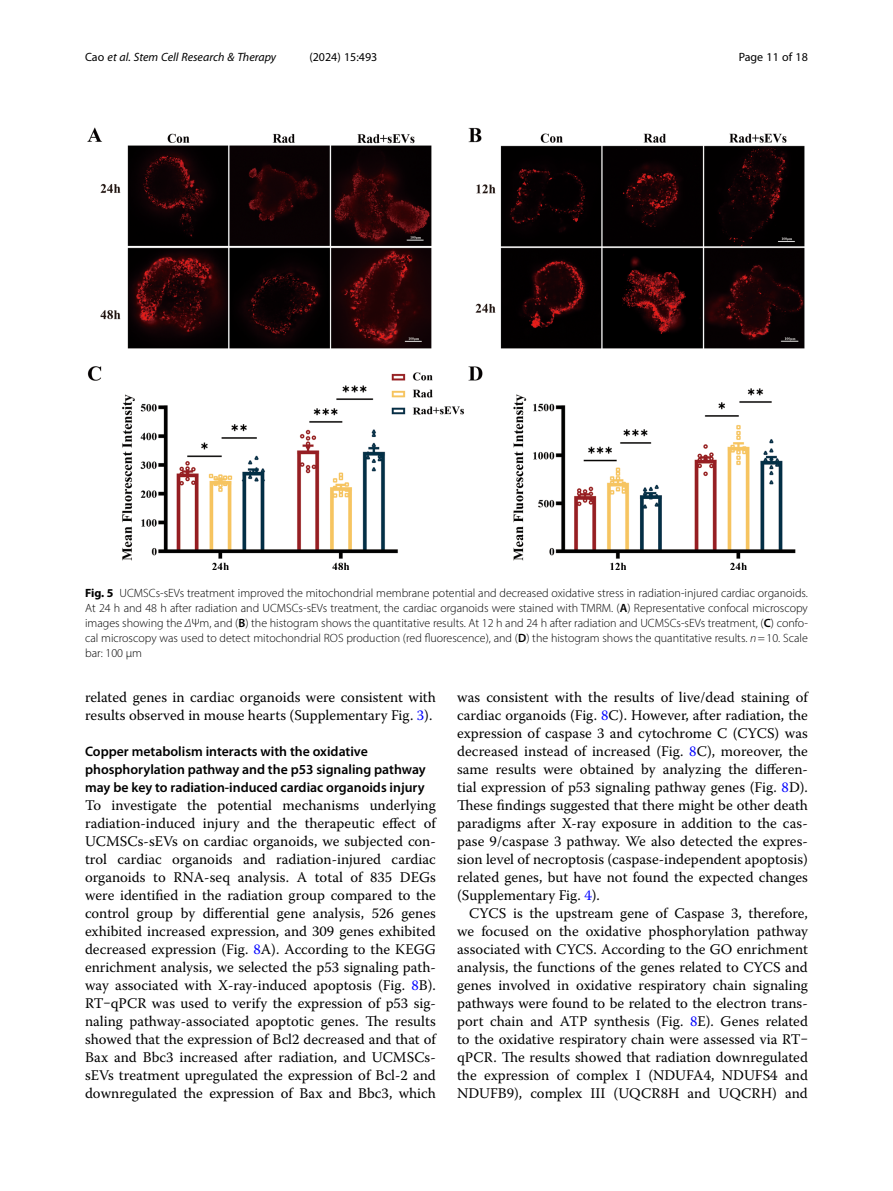
<style>
.page{position:relative;width:893px;height:1191px;background:#fff}
.page>*{position:absolute;margin:0;border:0;box-sizing:border-box;transform-origin:0 0}
.Body_Text{font:14.7px/18px "Warnock Pro";color:#000;text-align:justify}
.Body_Text_Indent{font:14.7px/18px "Warnock Pro";color:#000}
.Head_2{font:600 13.8px/18px "Myriad Pro";color:#000}
.Figure_Caption{font:300 12px/15px "Myriad Pro";color:#000;text-align:justify}
.t1{font:italic 12px "Myriad Pro";color:#000}
.t2{font:12px "Myriad Pro";color:#000}
.s1{font-style:normal}
.s2{font-weight:700}
.s3{font-weight:600}
.s4{font-style:italic}
.s5{color:#00f}
</style>
<div class="page">
<img style="left:87px;top:127px;width:718px;height:442px">
<p class="t1" style="left:85px;top:50px;width:193px"><span class="s1">Cao</span> et al. Stem Cell Research &amp; Therapy</p>
<p class="t2" style="left:309px;top:50px;width:70px">(2024) 15:493</p>
<p class="t2" style="left:739px;top:50px;width:71px">Page 11 of 18</p>
<p class="Figure_Caption" style="left:85px;top:585px;width:724px"><span class="s2">Fig. 5</span> UCMSCs-sEVs treatment improved the mitochondrial membrane potential and decreased oxidative stress in radiation-injured cardiac organoids.<br>At 24 h and 48 h after radiation and UCMSCs-sEVs treatment, the cardiac organoids were stained with TMRM. (<span class="s3">A</span>) Representative confocal microscopy images showing the <span class="s4">Δ</span>Ψm, and (<span class="s3">B</span>) the histogram shows the quantitative results. At 12 h and 24 h after radiation and UCMSCs-sEVs treatment, (<span class="s3">C</span>) confo&shy;cal microscopy was used to detect mitochondrial ROS production (red fluorescence), and (<span class="s3">D</span>) the histogram shows the quantitative results. <span class="s4">n</span>=10. Scale bar: 100 μm</p>
<p class="Body_Text_Indent" style="left:85px;top:688px;width:352px">related genes in cardiac organoids were consistent with results observed in mouse hearts (Supplementary Fig. <span class="s5">3</span>).</p>
<p class="Head_2" style="left:85px;top:742px;width:342px">Copper metabolism interacts with the oxidative phosphorylation pathway and the p53 signaling pathway may be key to radiation-induced cardiac organoids injury</p>
<p class="Body_Text" style="left:85px;top:796px;width:352px">To investigate the potential mechanisms underlying radiation-induced injury and the therapeutic effect of UCMSCs-sEVs on cardiac organoids, we subjected con&shy;trol cardiac organoids and radiation-injured cardiac organoids to RNA-seq analysis. A total of 835 DEGs were identified in the radiation group compared to the control group by differential gene analysis, 526 genes exhibited increased expression, and 309 genes exhibited decreased expression (Fig. <span class="s5">8</span>A). According to the KEGG enrichment analysis, we selected the p53 signaling path&shy;way associated with X-ray-induced apoptosis (Fig. <span class="s5">8</span>B).<br>RT‒qPCR was used to verify the expression of p53 sig&shy;naling pathway-associated apoptotic genes. The results showed that the expression of Bcl2 decreased and that of Bax and Bbc3 increased after radiation, and UCMSCs&shy;sEVs treatment upregulated the expression of Bcl-2 and downregulated the expression of Bax and Bbc3, which</p>
<p class="Body_Text" style="left:457px;top:688px;width:352px">was consistent with the results of live/dead staining of cardiac organoids (Fig. <span class="s5">8</span>C). However, after radiation, the expression of caspase 3 and cytochrome C (CYCS) was decreased instead of increased (Fig. <span class="s5">8</span>C), moreover, the same results were obtained by analyzing the differen&shy;tial expression of p53 signaling pathway genes (Fig. <span class="s5">8</span>D).<br>These findings suggested that there might be other death paradigms after X-ray exposure in addition to the cas&shy;pase 9/caspase 3 pathway. We also detected the expres&shy;sion level of necroptosis (caspase-independent apoptosis) related genes, but have not found the expected changes (Supplementary Fig. <span class="s5">4</span>).</p>
<p class="Body_Text_Indent" style="left:457px;top:904px;width:352px;text-align:justify;text-indent:12px">CYCS is the upstream gene of Caspase 3, therefore, we focused on the oxidative phosphorylation pathway associated with CYCS. According to the GO enrichment analysis, the functions of the genes related to CYCS and genes involved in oxidative respiratory chain signaling pathways were found to be related to the electron trans&shy;port chain and ATP synthesis (Fig. <span class="s5">8</span>E). Genes related to the oxidative respiratory chain were assessed via RT‒ qPCR. The results showed that radiation downregulated the expression of complex I (NDUFA4, NDUFS4 and NDUFB9), complex III (UQCR8H and UQCRH) and</p>
</div>
